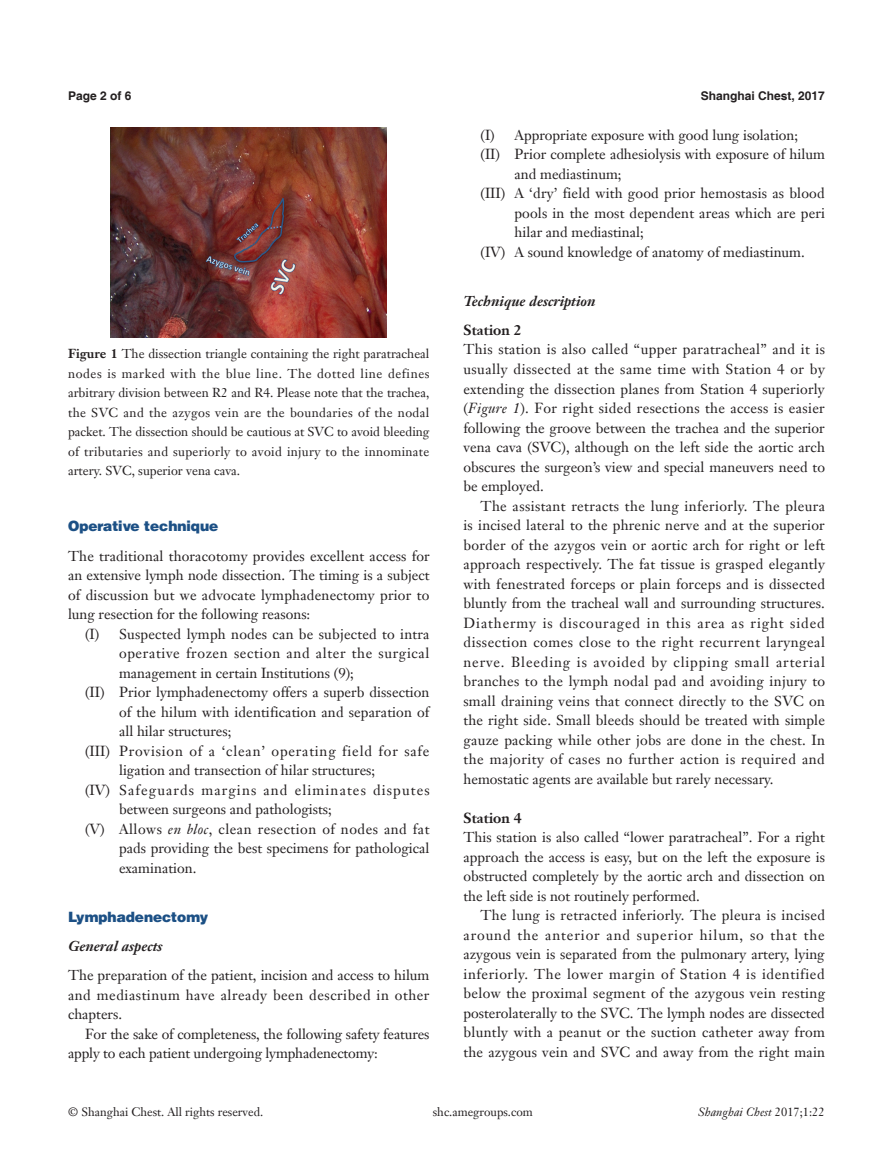
<style>
.page{position:relative;width:893px;height:1170px;background:#fff}
.page>*{position:absolute;margin:0;border:0;box-sizing:border-box;transform-origin:0 0}
.t1{font:14.25px/19.5px "Janson Text LT";color:#231f20;text-align:justify}
.t2{font:14.25px/19.5px "Janson Text LT";letter-spacing:.08em;color:#231f20}
.t3{font:italic 700 14.25px "Janson Text LT";color:#231f20}
.t4{font:900 14.25px "Helvetica";color:#1c5085}
.t5{font:700 14.25px "Janson Text LT";color:#231f20}
.t6{font:12.75px/19.5px "Janson Text LT";letter-spacing:.01em;color:#231f20;text-align:justify}
.t7{font:12px "Janson Text LT";color:#231f20}
.t8{font:700 12px "Helvetica";color:#231f20}
.t9{font:italic 12px "Janson Text LT";color:#231f20}
.s1{font-weight:700}
.s2{font-style:italic}
.s3{font-style:normal}
</style>
<div class="page">
<img style="left:111px;top:128px;width:276px;height:209px">
<p class="t8" style="left:68px;top:88px;width:65px">Page 2 of 6</p>
<p class="t8" style="left:701px;top:88px;width:126px">Shanghai Chest, 2017</p>
<p class="t6" style="left:68px;top:344px;width:363px"><span class="s1">Figure 1</span> The dissection triangle containing the right paratracheal nodes is marked with the blue line. The dotted line defines arbitrary division between R2 and R4. Please note that the trachea, the SVC and the azygos vein are the boundaries of the nodal packet. The dissection should be cautious at SVC to avoid bleeding of tributaries and superiorly to avoid injury to the innominate artery. SVC, superior vena cava.</p>
<p class="t4" style="left:68px;top:517px;width:152px">Operative technique</p>
<p class="t1" style="left:68px;top:546px;width:363px">The traditional thoracotomy provides excellent access for an extensive lymph node dissection. The timing is a subject of discussion but we advocate lymphadenectomy prior to lung resection for the following reasons:</p>
<p class="t1" style="left:119px;top:624px;width:312px;text-indent:-34px">(I) Suspected lymph nodes can be subjected to intra operative frozen section and alter the surgical management in certain Institutions (9);</p>
<p class="t1" style="left:119px;top:682px;width:312px;text-indent:-34px">(II) Prior lymphadenectomy offers a superb dissection of the hilum with identification and separation of all hilar structures;</p>
<p class="t1" style="left:119px;top:741px;width:312px;text-indent:-34px">(III) Provision of a ‘clean’ operating field for safe ligation and transection of hilar structures;</p>
<p class="t2" style="left:119px;top:780px;width:312px;text-indent:-34px">(IV) Safeguards margins and eliminates disputes between surgeons and pathologists;</p>
<p class="t1" style="left:119px;top:819px;width:312px;text-indent:-34px">(V) Allows <span class="s2">en bloc</span>, clean resection of nodes and fat pads providing the best specimens for pathological examination.</p>
<p class="t4" style="left:68px;top:907px;width:142px">Lymphadenectomy</p>
<p class="t3" style="left:68px;top:936px;width:96px">General aspects</p>
<p class="t1" style="left:68px;top:965px;width:363px">The preparation of the patient, incision and access to hilum and mediastinum have already been described in other chapters.</p>
<p class="t1" style="left:68px;top:1023px;width:363px;text-indent:17px">For the sake of completeness, the following safety features apply to each patient undergoing lymphadenectomy:</p>
<p class="t1" style="left:480px;top:125px;width:319px">(I) Appropriate exposure with good lung isolation;</p>
<p class="t1" style="left:514px;top:144px;width:312px;text-indent:-34px">(II) Prior complete adhesiolysis with exposure of hilum and mediastinum;</p>
<p class="t1" style="left:514px;top:183px;width:312px;text-indent:-34px">(III) A ‘dry’ field with good prior hemostasis as blood pools in the most dependent areas which are peri hilar and mediastinal;</p>
<p class="t1" style="left:480px;top:242px;width:326px">(IV) A sound knowledge of anatomy of mediastinum.</p>
<p class="t3" style="left:463px;top:291px;width:134px">Technique description</p>
<p class="t5" style="left:463px;top:321px;width:60px">Station 2</p>
<p class="t1" style="left:463px;top:339px;width:363px">This station is also called “upper paratracheal” and it is usually dissected at the same time with Station 4 or by extending the dissection planes from Station 4 superiorly (<span class="s2">Figure 1</span>). For right sided resections the access is easier following the groove between the trachea and the superior vena cava (SVC), although on the left side the aortic arch obscures the surgeon’s view and special maneuvers need to be employed.</p>
<p class="t1" style="left:463px;top:495px;width:363px;text-indent:17px">The assistant retracts the lung inferiorly. The pleura is incised lateral to the phrenic nerve and at the superior border of the azygos vein or aortic arch for right or left approach respectively. The fat tissue is grasped elegantly with fenestrated forceps or plain forceps and is dissected bluntly from the tracheal wall and surrounding structures.<br>Diathermy is discouraged in this area as right sided dissection comes close to the right recurrent laryngeal nerve. Bleeding is avoided by clipping small arterial branches to the lymph nodal pad and avoiding injury to small draining veins that connect directly to the SVC on the right side. Small bleeds should be treated with simple gauze packing while other jobs are done in the chest. In the majority of cases no further action is required and hemostatic agents are available but rarely necessary.</p>
<p class="t5" style="left:463px;top:808px;width:60px">Station 4</p>
<p class="t1" style="left:463px;top:827px;width:363px">This station is also called “lower paratracheal”. For a right approach the access is easy, but on the left the exposure is obstructed completely by the aortic arch and dissection on the left side is not routinely performed.</p>
<p class="t1" style="left:463px;top:905px;width:363px;text-indent:17px">The lung is retracted inferiorly. The pleura is incised around the anterior and superior hilum, so that the azygous vein is separated from the pulmonary artery, lying inferiorly. The lower margin of Station 4 is identified below the proximal segment of the azygous vein resting posterolaterally to the SVC. The lymph nodes are dissected bluntly with a peanut or the suction catheter away from the azygous vein and SVC and away from the right main</p>
<p class="t7" style="left:68px;top:1104px;width:196px">© Shanghai Chest. All rights reserved.</p>
<p class="t7" style="left:433px;top:1104px;width:101px">shc.amegroups.com</p>
<p class="t9" style="left:698px;top:1104px;width:128px">Shanghai Chest <span class="s3">2017;1:22</span></p>
</div>
